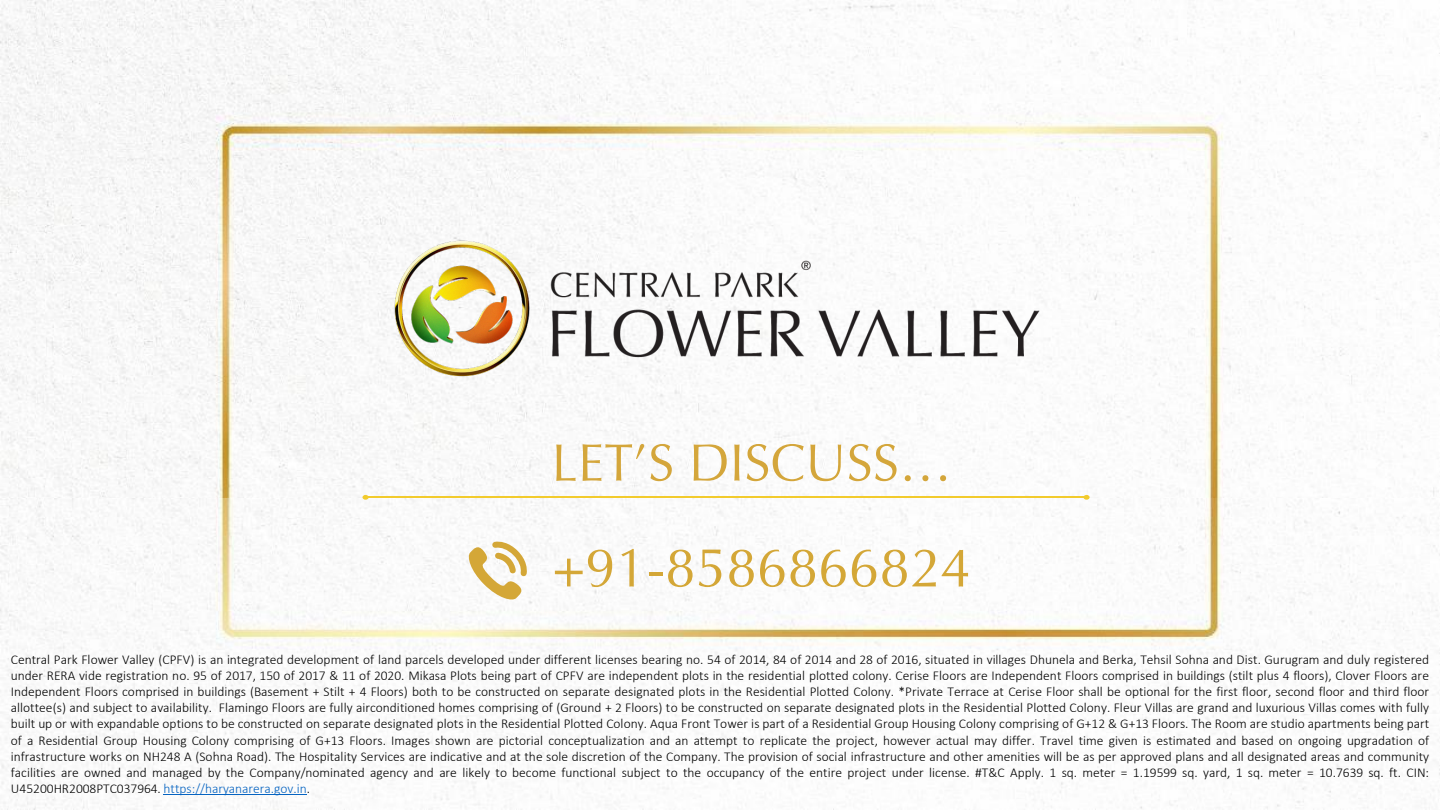
<style>
.page{position:relative;width:1440px;height:810px;background:#fff}
.page>*{position:absolute;margin:0;border:0;box-sizing:border-box;transform-origin:0 0}
.t1{font:55.05px "Optima";color:#d4a737}
.t2{font:52.5px "Optima";color:#d4a63b}
.t3{font:300 13.5px/16.2px "Calibri";color:#000;text-align:justify}
.s1{color:#0563c1}
</style>
<div class="page">
<img style="left:0;top:0;width:1440px;height:499px">
<img style="left:0;top:499px;width:1440px;height:215px">
<img style="left:0;top:714px;width:1440px;height:96px">
<hr style="left:363px;top:497px;width:725px;height:1px;background:#f2cb2d">
<svg style="left:363px;top:495px;width:6px;height:5px"></svg>
<svg style="left:1083px;top:495px;width:7px;height:5px"></svg>
<img style="left:391px;top:235px;width:658px;height:147px">
<hr style="left:163px;top:795px;width:144px;height:1px;background:#0563c1">
<svg style="left:466px;top:541px;width:61px;height:61px"></svg>
<h2 class="t2" style="left:552px;top:432px;width:401px">LET’S DISCUSS…</h2>
<h1 class="t1" style="left:552px;top:526px;width:420px">+91-8586866824</h1>
<p class="t3" style="left:11px;top:651px;width:1420px">Central Park Flower Valley (CPFV) is an integrated development of land parcels developed under different licenses bearing no. 54 of 2014, 84 of 2014 and 28 of 2016, situated in villages Dhunela and Berka, Tehsil Sohna and Dist. Gurugram and duly registered under RERA vide registration no. 95 of 2017, 150 of 2017 &amp; 11 of 2020. Mikasa Plots being part of CPFV are independent plots in the residential plotted colony. Cerise Floors are Independent Floors comprised in buildings (stilt plus 4 floors), Clover Floors are Independent Floors comprised in buildings (Basement + Stilt + 4 Floors) both to be constructed on separate designated plots in the Residential Plotted Colony. *Private Terrace at Cerise Floor shall be optional for the first floor, second floor and third floor allottee(s) and subject to availability. Flamingo Floors are fully airconditioned homes comprising of (Ground + 2 Floors) to be constructed on separate designated plots in the Residential Plotted Colony. Fleur Villas are grand and luxurious Villas comes with fully built up or with expandable options to be constructed on separate designated plots in the Residential Plotted Colony. Aqua Front Tower is part of a Residential Group Housing Colony comprising of G+12 &amp; G+13 Floors. The Room are studio apartments being part of a Residential Group Housing Colony comprising of G+13 Floors. Images shown are pictorial conceptualization and an attempt to replicate the project, however actual may differ. Travel time given is estimated and based on ongoing upgradation of infrastructure works on NH248 A (Sohna Road). The Hospitality Services are indicative and at the sole discretion of the Company. The provision of social infrastructure and other amenities will be as per approved plans and all designated areas and community facilities are owned and managed by the Company/nominated agency and are likely to become functional subject to the occupancy of the entire project under license. #T&amp;C Apply. 1 sq. meter = 1.19599 sq. yard, 1 sq. meter = 10.7639 sq. ft. CIN:<br>U45200HR2008PTC037964. <span class="s1">https://haryanarera.gov.in</span>.</p>
</div>
